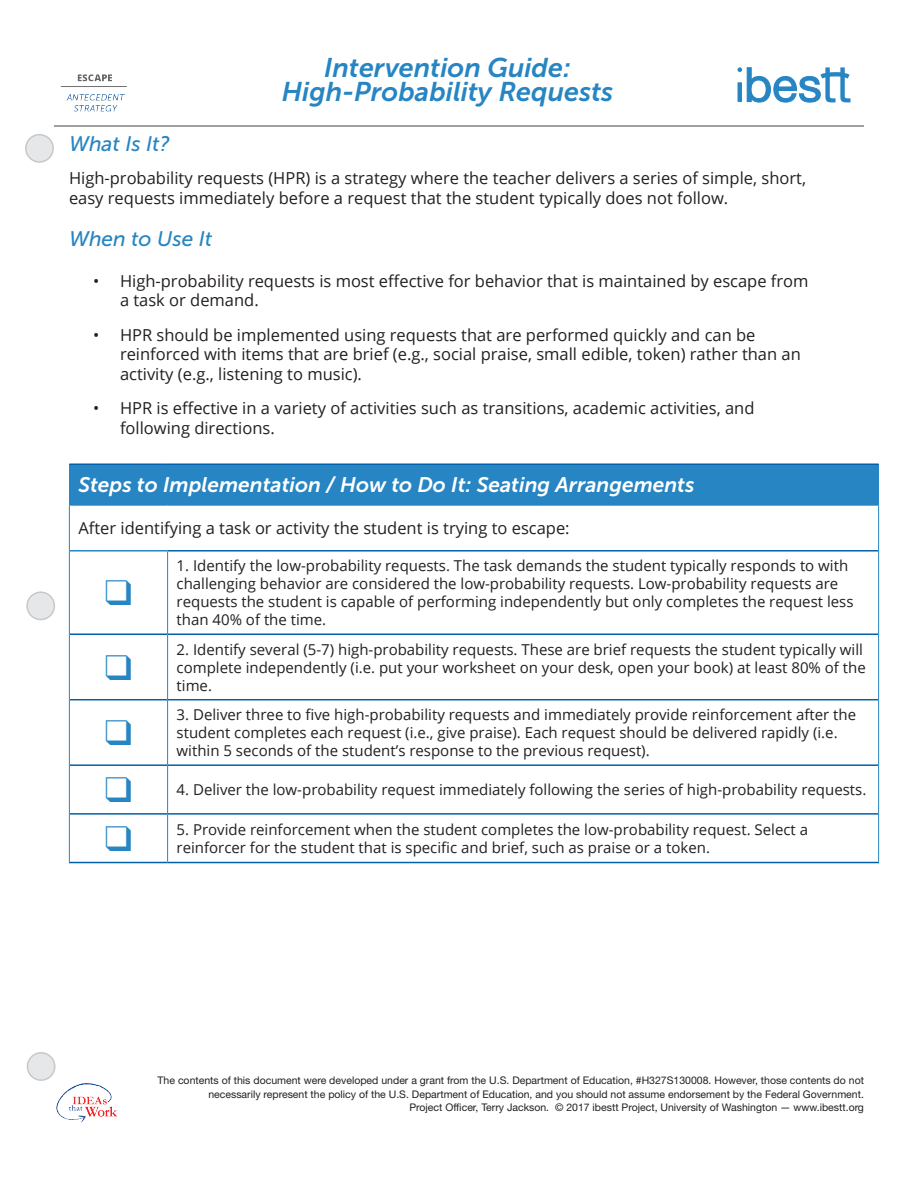
<style>
.page{position:relative;width:918px;height:1188px;background:#fff}
.page>*{position:absolute;margin:0;border:0;box-sizing:border-box;transform-origin:0 0}
.Guide_Name_Header{font:italic 27px "Museo Sans 700";color:#2685c2}
.Section_Header_White{font:italic 21px "Museo Sans 700";color:#fff}
.Section_Header_Blue{font:italic 21px "Museo Sans 500";color:#2685c2}
.t1{font:16.5px/19.5px "Open Sans";color:#231f20}
.table{font:15px/18px "Open Sans";color:#231f20}
.t2{font:10.5px/13.5px "Helvetica Neue LT Std";color:#231f20;text-align:right}
</style>
<div class="page">
<hr style="left:54px;top:125px;width:810px;height:2px;background:#808285">
<img style="left:56px;top:1083px;width:61px;height:40px">
<div style="left:26px;top:135px;width:27px;height:27px;background:#e6e7e9;border-radius:50%"></div>
<div style="left:25px;top:134px;width:29px;height:29px;border:2px solid #c7c8ca;border-radius:50%"></div>
<div style="left:27px;top:592px;width:27px;height:28px;background:#e6e7e9;border-radius:50%"></div>
<div style="left:26px;top:591px;width:29px;height:29px;border:2px solid #c7c8ca;border-radius:50%"></div>
<div style="left:27px;top:1053px;width:28px;height:27px;background:#e6e7e9;border-radius:50%"></div>
<div style="left:27px;top:1052px;width:29px;height:29px;border:2px solid #c7c8ca;border-radius:50%"></div>
<svg style="left:737px;top:67px;width:113px;height:35px"></svg>
<img style="left:60px;top:74px;width:67px;height:38px">
<div style="left:69px;top:464px;width:810px;height:41px;background:#2685c2"></div>
<hr style="left:69px;top:464px;width:99px;height:1px;background:#0161aa">
<hr style="left:168px;top:464px;width:711px;height:1px;background:#0161aa">
<hr style="left:168px;top:550px;width:710px;height:2px;background:#0161aa">
<hr style="left:70px;top:634px;width:97px;height:1px;background:#0161aa">
<hr style="left:168px;top:634px;width:710px;height:1px;background:#0161aa">
<hr style="left:70px;top:699px;width:97px;height:1px;background:#0161aa">
<hr style="left:168px;top:699px;width:710px;height:1px;background:#0161aa">
<hr style="left:70px;top:764px;width:97px;height:2px;background:#0161aa">
<hr style="left:168px;top:764px;width:710px;height:2px;background:#0161aa">
<hr style="left:70px;top:813px;width:97px;height:2px;background:#0161aa">
<hr style="left:168px;top:813px;width:710px;height:2px;background:#0161aa">
<hr style="left:69px;top:862px;width:99px;height:1px;background:#0161aa">
<hr style="left:168px;top:862px;width:711px;height:1px;background:#0161aa">
<hr style="left:878px;top:506px;width:1px;height:45px;background:#2685c2">
<hr style="left:878px;top:551px;width:1px;height:83px;background:#2685c2">
<hr style="left:878px;top:634px;width:1px;height:66px;background:#2685c2">
<hr style="left:878px;top:700px;width:1px;height:65px;background:#2685c2">
<hr style="left:878px;top:765px;width:1px;height:49px;background:#2685c2">
<hr style="left:878px;top:814px;width:1px;height:48px;background:#2685c2">
<hr style="left:69px;top:504px;width:99px;height:2px;background:#2685c2">
<hr style="left:168px;top:504px;width:711px;height:2px;background:#2685c2">
<hr style="left:70px;top:550px;width:98px;height:2px;background:#2685c2">
<hr style="left:69px;top:506px;width:1px;height:45px;background:#2685c2">
<hr style="left:69px;top:551px;width:1px;height:83px;background:#2685c2">
<hr style="left:167px;top:552px;width:1px;height:82px;background:#2685c2">
<hr style="left:69px;top:634px;width:1px;height:66px;background:#2685c2">
<hr style="left:167px;top:634px;width:1px;height:66px;background:#2685c2">
<hr style="left:69px;top:700px;width:1px;height:65px;background:#2685c2">
<hr style="left:167px;top:700px;width:1px;height:65px;background:#2685c2">
<hr style="left:69px;top:765px;width:1px;height:49px;background:#2685c2">
<hr style="left:167px;top:765px;width:1px;height:49px;background:#2685c2">
<hr style="left:69px;top:814px;width:1px;height:48px;background:#2685c2">
<hr style="left:167px;top:814px;width:1px;height:48px;background:#2685c2">
<p class="Guide_Name_Header" style="left:324px;top:53px;width:248px">Intervention Guide:</p>
<p class="Guide_Name_Header" style="left:282px;top:77px;width:333px">High-Probability Requests</p>
<p class="Section_Header_Blue" style="left:69px;top:132px;width:102px">What Is It?</p>
<p class="t1" style="left:69px;top:168px;width:739px">High-probability requests (HPR) is a strategy where the teacher delivers a series of simple, short, easy requests immediately before a request that the student typically does not follow.</p>
<p class="Section_Header_Blue" style="left:69px;top:228px;width:145px">When to Use It</p>
<p class="t1" style="left:120px;top:271px;width:690px;text-indent:-27px">• High-probability requests is most effective for behavior that is maintained by escape from a task or demand.</p>
<p class="t1" style="left:120px;top:325px;width:682px;text-indent:-27px">• HPR should be implemented using requests that are performed quickly and can be reinforced with items that are brief (e.g., social praise, small edible, token) rather than an activity (e.g., listening to music).</p>
<p class="t1" style="left:120px;top:398px;width:636px;text-indent:-27px">• HPR is effective in a variety of activities such as transitions, academic activities, and following directions.</p>
<p class="Section_Header_White" style="left:78px;top:474px;width:618px">Steps to Implementation / How to Do It: Seating Arrangements</p>
<p class="t1" style="left:78px;top:518px;width:493px">After identifying a task or activity the student is trying to escape:</p>
<p class="table" style="left:177px;top:556px;width:678px">1. Identify the low-probability requests. The task demands the student typically responds to with challenging behavior are considered the low-probability requests. Low-probability requests are requests the student is capable of performing independently but only completes the request less than 40% of the time.</p>
<p class="table" style="left:177px;top:640px;width:691px">2. Identify several (5-7) high-probability requests. These are brief requests the student typically will complete independently (i.e. put your worksheet on your desk, open your book) at least 80% of the time.</p>
<p class="table" style="left:177px;top:705px;width:681px">3. Deliver three to five high-probability requests and immediately provide reinforcement after the student completes each request (i.e., give praise). Each request should be delivered rapidly (i.e. within 5 seconds of the student’s response to the previous request).</p>
<p class="table" style="left:177px;top:780px;width:691px">4. Deliver the low-probability request immediately following the series of high-probability requests.</p>
<p class="table" style="left:177px;top:820px;width:633px">5. Provide reinforcement when the student completes the low-probability request. Select a reinforcer for the student that is specific and brief, such as praise or a token.</p>
<p class="t2" style="left:158px;top:1074px;width:708px">The contents of this document were developed under a grant from the U.S. Department of Education, #H327S130008. However, those contents do not necessarily represent the policy of the U.S. Department of Education, and you should not assume endorsement by the Federal Government.<br>Project Officer, Terry Jackson. © 2017 ibestt Project, University of Washington — www.ibestt.org</p>
</div>
